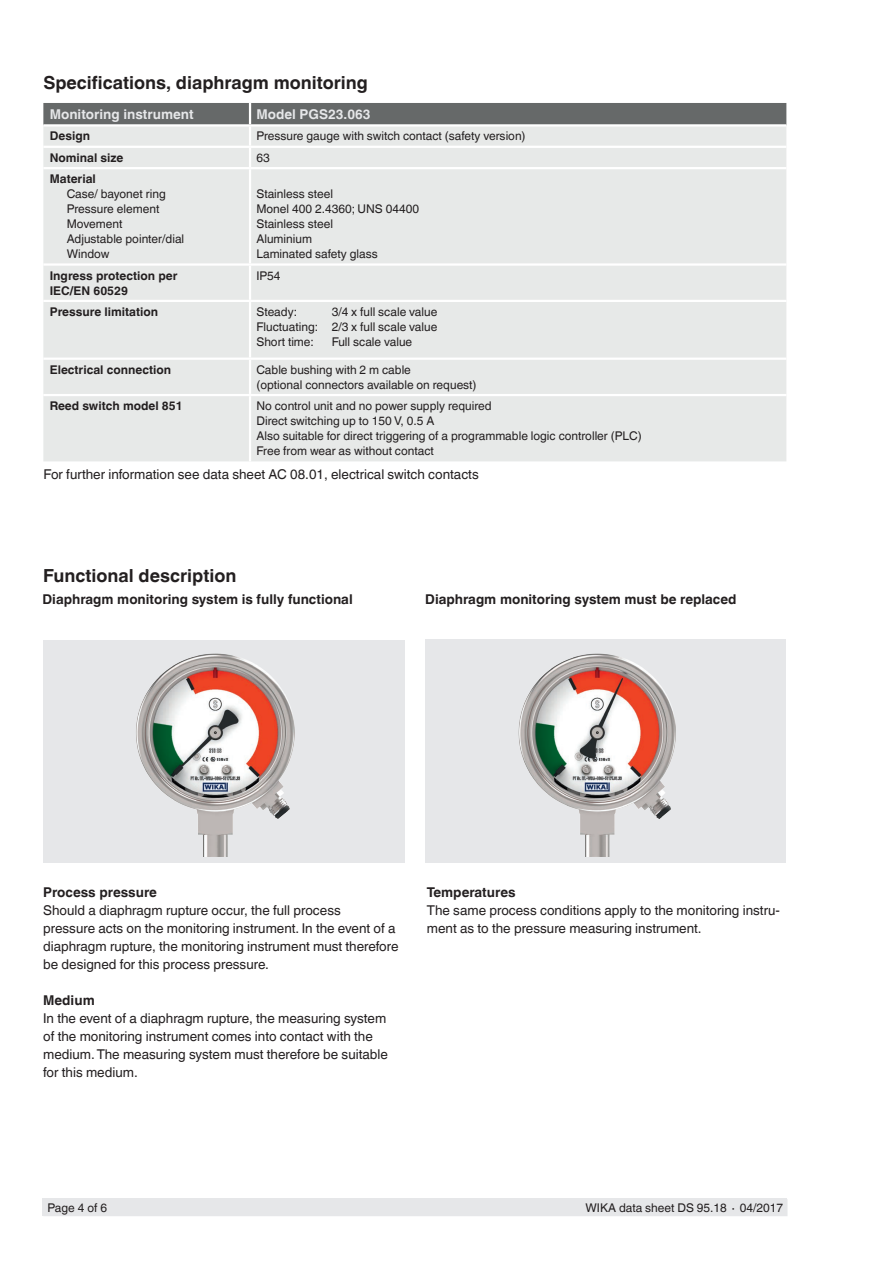
<style>
.page{position:relative;width:893px;height:1263px;background:#fff}
.page>*{position:absolute;margin:0;border:0;box-sizing:border-box;transform-origin:0 0}
.t1{font:700 18px "Helvetica World";color:#231f20}
.t2{font:13.5px/18px "Helvetica World";color:#231f20}
.t3{font:700 13.5px "Helvetica World";color:#231f20}
.t4{font:700 13.5px "Helvetica World";color:#e6e7e9}
.t5{font:12px/15px "Helvetica World";color:#231f20}
.t6{font:700 12px/15px "Helvetica World";color:#231f20}
</style>
<div class="page">
<div style="left:43px;top:1198px;width:744px;height:18px;background:#e6e7e9"></div>
<div style="left:43px;top:640px;width:362px;height:223px;background:#e6e7e9"></div>
<img style="left:136px;top:653px;width:159px;height:204px">
<div style="left:425px;top:640px;width:361px;height:223px;background:#e6e7e9"></div>
<img style="left:518px;top:653px;width:158px;height:203px">
<div style="left:43px;top:169px;width:743px;height:292px;background:#e7e9e8"></div>
<hr style="left:43px;top:263px;width:207px;height:3px;background:#fff">
<hr style="left:249px;top:266px;width:2px;height:34px;background:#fff">
<hr style="left:249px;top:169px;width:2px;height:94px;background:#fff">
<hr style="left:250px;top:263px;width:536px;height:3px;background:#fff">
<hr style="left:250px;top:300px;width:536px;height:2px;background:#fff">
<hr style="left:249px;top:302px;width:2px;height:56px;background:#fff">
<hr style="left:250px;top:358px;width:536px;height:2px;background:#fff">
<hr style="left:249px;top:360px;width:2px;height:34px;background:#fff">
<hr style="left:250px;top:394px;width:536px;height:2px;background:#fff">
<hr style="left:249px;top:396px;width:2px;height:65px;background:#fff">
<svg style="left:43px;top:103px;width:743px;height:64px;background:#bdbfbf"></svg>
<hr style="left:43px;top:146px;width:207px;height:2px;background:#fff">
<hr style="left:43px;top:300px;width:207px;height:2px;background:#fff">
<hr style="left:43px;top:358px;width:207px;height:2px;background:#fff">
<hr style="left:43px;top:394px;width:207px;height:2px;background:#fff">
<h1 class="t1" style="left:43px;top:73px;width:326px">Specifications, diaphragm monitoring</h1>
<p class="t4" style="left:50px;top:106px;width:145px">Monitoring instrument</p>
<p class="t4" style="left:256px;top:106px;width:116px">Model PGS23.063</p>
<p class="t6" style="left:50px;top:129px;width:42px">Design</p>
<p class="t5" style="left:256px;top:129px;width:271px">Pressure gauge with switch contact (safety version)</p>
<p class="t6" style="left:50px;top:150px;width:75px">Nominal size</p>
<p class="t5" style="left:256px;top:150px;width:15px">63</p>
<p class="t6" style="left:50px;top:171px;width:48px">Material</p>
<p class="t5" style="left:67px;top:186px;width:119px">Case/ bayonet ring<br>Pressure element<br>Movement<br>Adjustable pointer/dial<br>Window</p>
<p class="t5" style="left:256px;top:186px;width:164px">Stainless steel<br>Monel 400 2.4360; UNS 04400<br>Stainless steel<br>Aluminium<br>Laminated safety glass</p>
<p class="t6" style="left:50px;top:268px;width:129px">Ingress protection per<br>IEC/EN 60529</p>
<p class="t5" style="left:256px;top:268px;width:26px">IP54</p>
<p class="t6" style="left:50px;top:304px;width:110px">Pressure limitation</p>
<p class="t5" style="left:256px;top:304px;width:42px">Steady:</p>
<p class="t5" style="left:256px;top:304px;width:183px;text-align:justify;text-indent:75px">3/4 x full scale value Fluctuating: 2/3 x full scale value Short time:</p>
<p class="t5" style="left:332px;top:334px;width:82px">Full scale value</p>
<p class="t6" style="left:50px;top:362px;width:123px">Electrical connection</p>
<p class="t5" style="left:256px;top:362px;width:222px">Cable bushing with 2 m cable<br>(optional connectors available on request)</p>
<p class="t6" style="left:50px;top:398px;width:134px">Reed switch model 851</p>
<p class="t5" style="left:256px;top:398px;width:387px">No control unit and no power supply required<br>Direct switching up to 150 V, 0.5 A<br>Also suitable for direct triggering of a programmable logic controller (PLC)<br>Free from wear as without contact</p>
<p class="t2" style="left:43px;top:466px;width:437px">For further information see data sheet AC 08.01, electrical switch contacts</p>
<h1 class="t1" style="left:43px;top:565px;width:195px">Functional description</h1>
<p class="t3" style="left:43px;top:591px;width:312px">Diaphragm monitoring system is fully functional</p>
<p class="t3" style="left:425px;top:591px;width:313px">Diaphragm monitoring system must be replaced</p>
<p class="t3" style="left:43px;top:884px;width:115px">Process pressure</p>
<p class="t2" style="left:43px;top:901px;width:357px">Should a diaphragm rupture occur, the full process<br>pressure acts on the monitoring instrument. In the event of a diaphragm rupture, the monitoring instrument must therefore be designed for this process pressure.</p>
<p class="t3" style="left:43px;top:992px;width:53px">Medium</p>
<p class="t2" style="left:43px;top:1009px;width:346px">In the event of a diaphragm rupture, the measuring system of the monitoring instrument comes into contact with the medium. The measuring system must therefore be suitable for this medium.</p>
<p class="t3" style="left:427px;top:885px;width:90px">Temperatures</p>
<p class="t2" style="left:427px;top:901px;width:355px">The same process conditions apply to the monitoring instru&shy;ment as to the pressure measuring instrument.</p>
<p class="t5" style="left:48px;top:1200px;width:61px">Page 4 of 6</p>
<p class="t5" style="left:585px;top:1200px;width:199px">WIKA data sheet DS 95.18 ∙ 04/2017</p>
</div>
